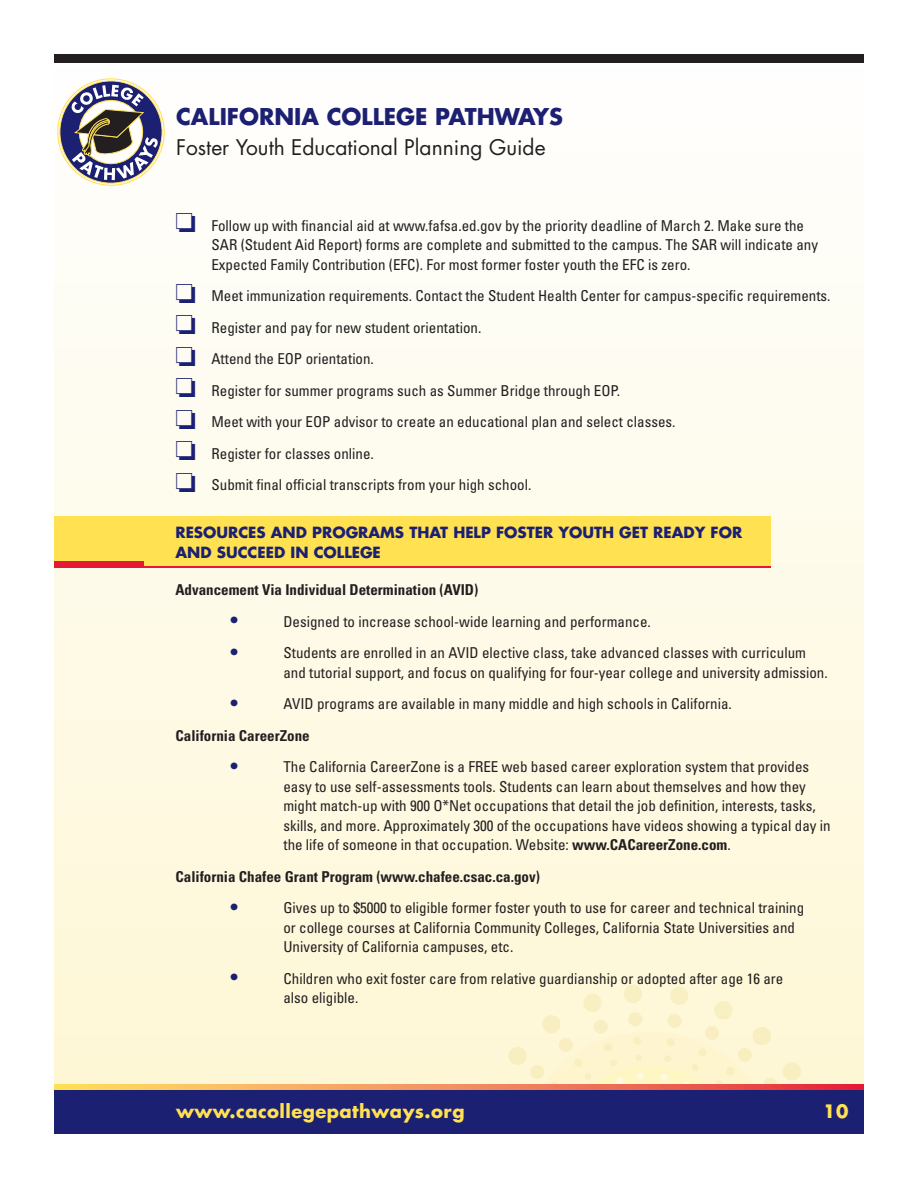
<style>
.page{position:relative;width:918px;height:1188px;background:#fff}
.page>*{position:absolute;margin:0;border:0;box-sizing:border-box;transform-origin:0 0}
.t1{font:700 22.5px "Futura Std";color:#1c2072}
.t2{font:21px "Futura Std";color:#231f20}
.t3{font:700 18px "Futura Std";letter-spacing:.025em;color:#ffe152}
.t4{font:condensed 15px/19.5px "Univers LT Std";color:#231f20}
.t5{font:700 condensed 15px "Univers LT Std";color:#231f20}
.t6{font:700 15px/19.5px "Futura Std";color:#1c2072}
.s1{color:#1c2072}
.s2{font-family:"Univers";font-weight:700;font-stretch:normal;font-size:27px;color:#1c2072}
.s3{font-weight:700}
</style>
<div class="page">
<div style="left:54px;top:54px;width:810px;height:1080px;background:linear-gradient(to bottom,#feffff,#fef6d2)"></div>
<svg style="left:483px;top:984px;width:319px;height:101px;background:#fdf4d1"></svg>
<div style="left:54px;top:516px;width:716px;height:50px;background:#ffe152"></div>
<div style="left:54px;top:562px;width:89px;height:6px;background:#e51836"></div>
<hr style="left:54px;top:566px;width:716px;height:2px;background:#e51836">
<svg style="left:54px;top:1085px;width:810px;height:5px;background:#f18957"></svg>
<svg style="left:54px;top:78px;width:115px;height:109px"></svg>
<div style="left:54px;top:1090px;width:810px;height:44px;background:#1c2072"></div>
<div style="left:54px;top:54px;width:810px;height:9px;background:#231f20"></div>
<h1 class="t1" style="left:176px;top:101px;width:388px">CALIFORNIA COLLEGE PATHWAYS</h1>
<h2 class="t2" style="left:176px;top:134px;width:371px">Foster Youth Educational Planning Guide</h2>
<p class="t4" style="left:211px;top:215px;width:608px;text-indent:-36px"><span class="s1">□</span> Follow up with financial aid at www.fafsa.ed.gov by the priority deadline of March 2. Make sure the<br>SAR (Student Aid Report) forms are complete and submitted to the campus. The SAR will indicate any<br>Expected Family Contribution (EFC). For most former foster youth the EFC is zero.</p>
<p class="t4" style="left:176px;top:286px;width:657px"><span class="s1">□</span> Meet immunization requirements. Contact the Student Health Center for campus-specific requirements.</p>
<p class="t4" style="left:176px;top:317px;width:307px"><span class="s1">□</span> Register and pay for new student orientation.</p>
<p class="t4" style="left:176px;top:349px;width:200px"><span class="s1">□</span> Attend the EOP orientation.</p>
<p class="t4" style="left:176px;top:380px;width:446px"><span class="s1">□</span> Register for summer programs such as Summer Bridge through EOP.</p>
<p class="t4" style="left:176px;top:412px;width:502px"><span class="s1">□</span> Meet with your EOP advisor to create an educational plan and select classes.</p>
<p class="t4" style="left:176px;top:443px;width:200px"><span class="s1">□</span> Register for classes online.</p>
<p class="t4" style="left:176px;top:475px;width:357px"><span class="s1">□</span> Submit final official transcripts from your high school.</p>
<p class="t6" style="left:175px;top:522px;width:568px">RESOURC ES AND PROGRAMS THAT HELP FOSTER YOUTH GET READY FOR<br>AND SUCC EED IN COLLEGE</p>
<p class="t5" style="left:175px;top:580px;width:304px">Advancement Via Individual Determination (AVID)</p>
<p class="t4" style="left:230px;top:611px;width:423px"><span class="s2">•</span> Designed to increase school-wide learning and performance.</p>
<p class="t4" style="left:283px;top:643px;width:546px;text-indent:-54px"><span class="s2">•</span> Students are enrolled in an AVID elective class, take advanced classes with curriculum and tutorial support, and focus on qualifying for four-year college and university admission.</p>
<p class="t4" style="left:175px;top:688px;width:558px;line-height:31.5px;text-indent:54px"><span class="s2">•</span> AVID programs are available in many middle and high schools in California.<br><span class="s3">California CareerZone</span></p>
<p class="t4" style="left:283px;top:757px;width:549px;text-indent:-54px"><span class="s2">•</span> The California CareerZone is a FREE web based career exploration system that provides easy to use self-assessments tools. Students can learn about themselves and how they might match-up with 900 O*Net occupations that detail the job definition, interests, tasks, skills, and more. Approximately 300 of the occupations have videos showing a typical day in the life of someone in that occupation. Website: <span class="s3">www.CACareerZone.com</span>.</p>
<p class="t5" style="left:175px;top:867px;width:366px">California Chafee Grant Program (www.chafee.csac.ca.gov)</p>
<p class="t4" style="left:283px;top:898px;width:522px;text-indent:-54px"><span class="s2">•</span> Gives up to $5000 to eligible former foster youth to use for career and technical training or college courses at California Community Colleges, California State Universities and<br>University of California campuses, etc.</p>
<p class="t4" style="left:283px;top:968px;width:501px;text-indent:-54px"><span class="s2">•</span> Children who exit foster care from relative guardianship or adopted after age 16 are also eligible.</p>
<p class="t3" style="left:176px;top:1099px;width:290px">WWW.CACOLLEGEPATHWAYS.ORG</p>
<p class="t3" style="left:823px;top:1099px;width:27px">10</p>
</div>
